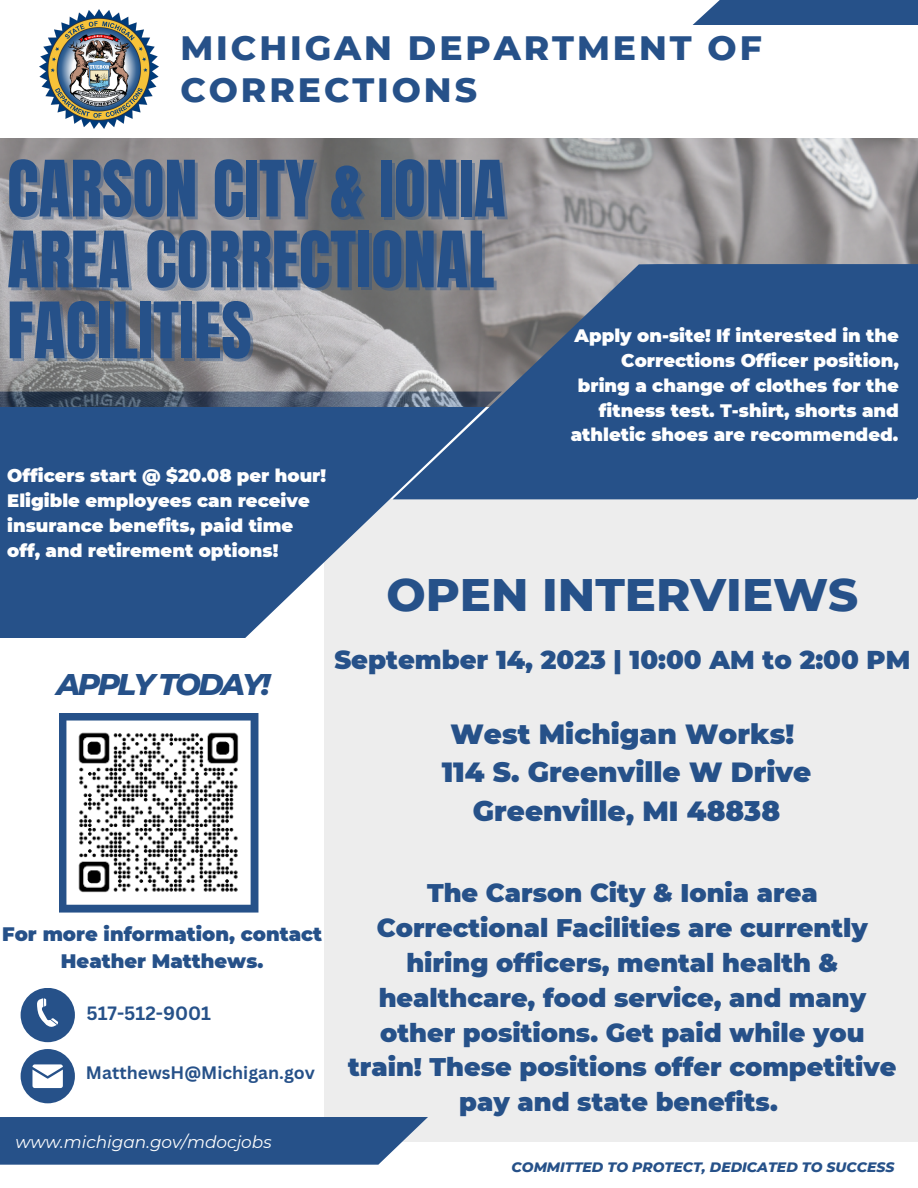
<style>
.page{position:relative;width:918px;height:1188px;background:#fff}
.page>*{position:absolute;margin:0;border:0;box-sizing:border-box;transform-origin:0 0}
.t1{font:66px/70.8px "Anton";color:#265189}
.t2{font:800 46.5px "Montserrat";color:#265189}
.t3{font:800 34.5px/42.8px "Montserrat";letter-spacing:.085em;color:#265189}
.t4{font:italic 800 30.45px "Montserrat";letter-spacing:-.085em;color:#265189}
.t5{font:900 27.75px "Montserrat";color:#265189}
.t6{font:900 25.8px "Montserrat";color:#265189}
.t7{font:900 25.5px/34.8px "Montserrat";color:#265189;text-align:center}
.t8{font:900 19.5px/27px "Montserrat";color:#265189;text-align:center}
.t9{font:700 18.75px "Canva Sans";color:#265189}
.t10{font:900 18px/24.8px "Montserrat";color:#fefefe;text-align:right}
.t11{font:700 17.55px "Canva Sans";color:#265189}
.t12{font:italic 16.95px "Montserrat";color:#fefefe}
.t13{font:italic 800 13.95px "Montserrat";color:#265189}
</style>
<div class="page">
<div style="left:324px;top:499px;width:594px;height:643px;background:#ededed"></div>
<svg style="left:0;top:406px;width:502px;height:232px;fill:#265189"></svg>
<img style="left:0;top:138px;width:918px;height:268px">
<svg style="left:393px;top:264px;width:525px;height:235px;background:#3c5e8a"></svg>
<svg style="left:0;top:1117px;width:428px;height:48px;background:#335b90"></svg>
<div style="left:692px;top:0;width:226px;height:25px;background:#265189"></div>
<div style="left:21px;top:988px;width:54px;height:54px;background:#265189;border-radius:50%"></div>
<svg style="left:37px;top:998px;width:21px;height:29px"></svg>
<div style="left:21px;top:1049px;width:54px;height:54px;background:#265189;border-radius:50%"></div>
<svg style="left:32px;top:1064px;width:31px;height:24px"></svg>
<img style="left:39px;top:9px;width:119px;height:119px">
<svg style="left:59px;top:713px;width:199px;height:200px"></svg>
<p class="t3" style="left:180px;top:26px;width:583px">MICHIGAN DEPARTMENT OF<br>CORRECTIONS</p>
<p class="t1" style="left:7px;top:154px;width:500px">CARSON CITY &amp; IONIA<br>AREA CORRECTIONAL<br>FACILITIES</p>
<p class="t10" style="left:7px;top:464px;width:320px;text-align:left">Officers start @ $20.08 per hour!<br>Eligible employees can receive insurance benefits, paid time off, and retirement options!</p>
<p class="t10" style="left:571px;top:324px;width:330px">Apply on-site! If interested in the Corrections Officer position, bring a change of clothes for the fitness test. T-shirt, shorts and athletic shoes are recommended.</p>
<p class="t4" style="left:56px;top:665px;width:215px">APPLY TODAY!</p>
<p class="t2" style="left:386px;top:566px;width:474px">OPEN INTERVIEWS</p>
<p class="t6" style="left:334px;top:644px;width:578px">September 14, 2023 | 10:00 AM to 2:00 PM</p>
<p class="t5" style="left:451px;top:717px;width:345px">West Michigan Works!</p>
<p class="t5" style="left:442px;top:755px;width:371px">114 S. Greenville W Drive</p>
<p class="t5" style="left:473px;top:794px;width:309px">Greenville, MI 48838</p>
<p class="t8" style="left:2px;top:920px;width:321px">For more information, contact<br>Heather Matthews.</p>
<p class="t9" style="left:86px;top:1000px;width:126px">517-512-9001</p>
<p class="t11" style="left:86px;top:1060px;width:231px">MatthewsH@Michigan.gov</p>
<p class="t12" style="left:16px;top:1131px;width:258px">www.michigan.gov/mdocjobs</p>
<p class="t7" style="left:348px;top:876px;width:550px">The Carson City &amp; Ionia area Correctional Facilities are currently hiring officers, mental health &amp; healthcare, food service, and many other positions. Get paid while you train! These positions offer competitive pay and state benefits.</p>
<p class="t13" style="left:512px;top:1158px;width:384px">COMMITTED TO PROTECT, DEDICATED TO SUCCESS</p>
</div>
